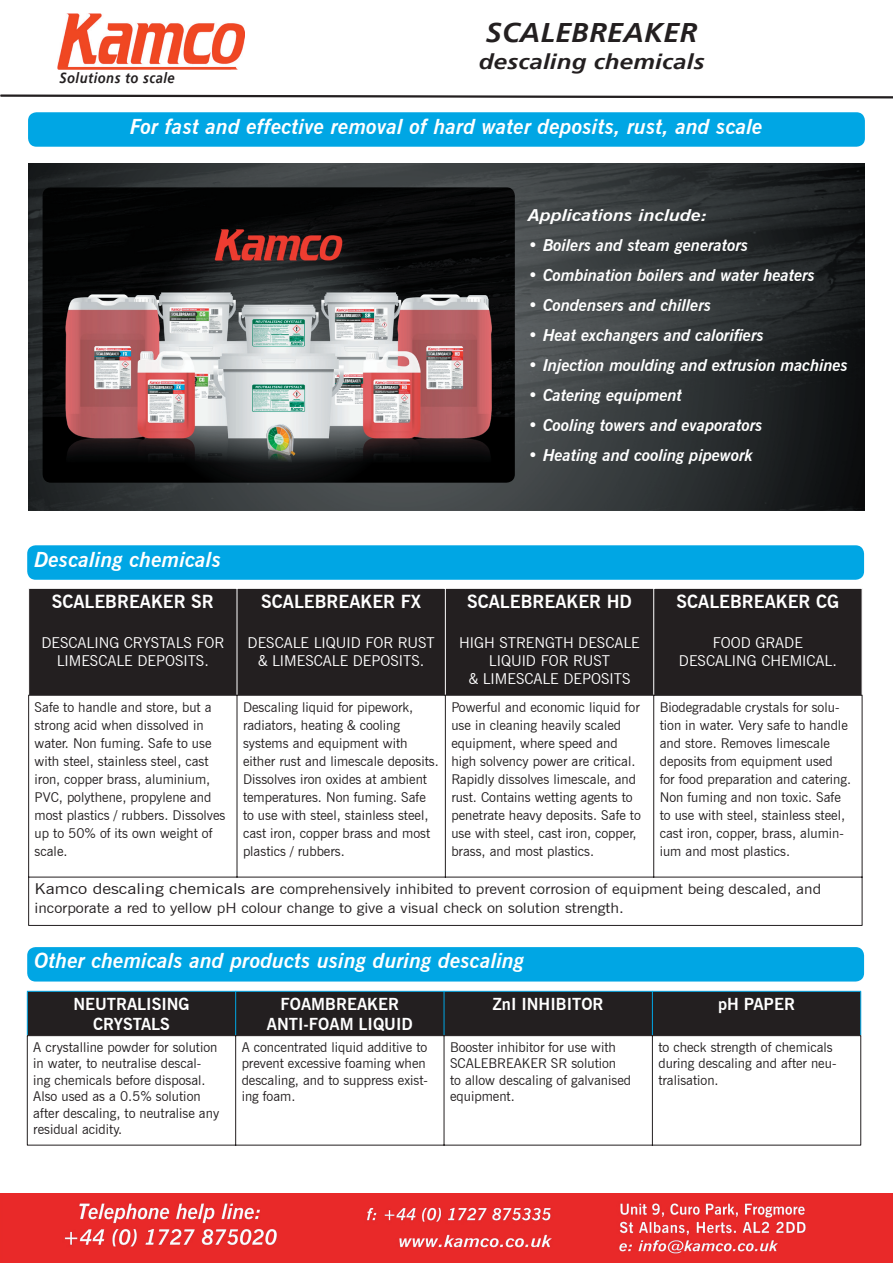
<style>
.page{position:relative;width:893px;height:1263px;background:#fff}
.page>*{position:absolute;margin:0;border:0;box-sizing:border-box;transform-origin:0 0}
.t1{font:italic 700 27px "Frutiger Linotype";letter-spacing:.01em;color:#231f20;scale:1.06 1}
.t2{font:italic 700 21px "News Gothic BT";letter-spacing:.01em;color:#fff}
.t3{font:italic 700 21px "Frutiger Linotype";letter-spacing:.01em;color:#231f20;scale:1.15 1}
.t4{font:700 18px "News Gothic BT";color:#fff}
.t5{font:italic 700 16.5px "News Gothic BT";color:#fff}
.t6{font:700 16.5px/19.8px "News Gothic BT";color:#fff;text-align:center}
.t7{font:italic 700 16.5px "News Gothic BT";color:#fff;scale:1.2 1}
.t8{font:15px/18px "News Gothic BT";color:#fff;text-align:center}
.t9{font:italic 700 14.55px "Frutiger Linotype";letter-spacing:.04em;color:#231f20;scale:.89 1}
.t10{font:14.25px/18px "News Gothic BT";color:#231f20;scale:1.11 1}
.t11{font:13.5px/18px "News Gothic BT";color:#231f20}
.s1{font-size:15px}
</style>
<div class="page">
<div style="left:28px;top:112px;width:837px;height:35px;background:#00a6e4"></div>
<img style="left:28px;top:163px;width:836px;height:347px">
<img style="left:43px;top:187px;width:472px;height:296px">
<div style="left:29px;top:589px;width:833px;height:106px;background:#231f20"></div>
<hr style="left:237px;top:588px;width:1px;height:107px;background:#fff">
<hr style="left:445px;top:588px;width:1px;height:107px;background:#fff">
<hr style="left:653px;top:588px;width:1px;height:107px;background:#fff">
<hr style="left:28px;top:695px;width:209px;height:1px;background:#231f20">
<hr style="left:28px;top:696px;width:1px;height:181px;background:#231f20">
<hr style="left:237px;top:695px;width:208px;height:1px;background:#231f20">
<hr style="left:237px;top:695px;width:1px;height:182px;background:#231f20">
<hr style="left:446px;top:695px;width:207px;height:1px;background:#231f20">
<hr style="left:445px;top:695px;width:1px;height:182px;background:#231f20">
<hr style="left:654px;top:695px;width:208px;height:1px;background:#231f20">
<hr style="left:653px;top:695px;width:1px;height:182px;background:#231f20">
<hr style="left:862px;top:696px;width:1px;height:181px;background:#231f20">
<hr style="left:28px;top:877px;width:209px;height:1px;background:#231f20">
<hr style="left:28px;top:877px;width:1px;height:48px;background:#231f20">
<hr style="left:237px;top:877px;width:208px;height:1px;background:#231f20">
<hr style="left:446px;top:877px;width:207px;height:1px;background:#231f20">
<hr style="left:654px;top:877px;width:208px;height:1px;background:#231f20">
<hr style="left:862px;top:877px;width:1px;height:48px;background:#231f20">
<hr style="left:28px;top:925px;width:209px;height:1px;background:#231f20">
<hr style="left:237px;top:925px;width:208px;height:1px;background:#231f20">
<hr style="left:445px;top:925px;width:209px;height:1px;background:#231f20">
<hr style="left:654px;top:925px;width:208px;height:1px;background:#231f20">
<hr style="left:27px;top:1036px;width:1px;height:109px;background:#231f20">
<hr style="left:235px;top:1035px;width:1px;height:110px;background:#231f20">
<hr style="left:444px;top:1035px;width:1px;height:110px;background:#231f20">
<hr style="left:652px;top:1035px;width:1px;height:110px;background:#231f20">
<div style="left:27px;top:991px;width:834px;height:45px;background:#231f20"></div>
<hr style="left:860px;top:1036px;width:1px;height:109px;background:#231f20">
<hr style="left:27px;top:1145px;width:208px;height:1px;background:#231f20">
<hr style="left:236px;top:1145px;width:208px;height:1px;background:#231f20">
<hr style="left:444px;top:1145px;width:208px;height:1px;background:#231f20">
<hr style="left:653px;top:1145px;width:208px;height:1px;background:#231f20">
<img style="left:0;top:1193px;width:893px;height:70px">
<img style="left:58px;top:14px;width:186px;height:55px">
<svg style="left:0;top:94px;width:893px;height:5px"></svg>
<div style="left:27px;top:545px;width:837px;height:35px;background:#00a6e4"></div>
<div style="left:27px;top:947px;width:837px;height:34px;background:#00a6e4"></div>
<p class="t9" style="left:59px;top:69px;width:131px">Solutions to scale</p>
<h1 class="t1" style="left:486px;top:16px;width:201px">SCALEBREAKER</h1>
<h2 class="t3" style="left:479px;top:49px;width:198px">descaling chemicals</h2>
<h2 class="t2" style="left:130px;top:113px;width:634px">For fast and effective removal of hard water deposits, rust, and scale</h2>
<p class="t7" style="left:528px;top:205px;width:151px">Applications include:</p>
<p class="t5" style="left:528px;top:235px;width:221px">• Boilers and steam generators</p>
<p class="t5" style="left:528px;top:265px;width:288px">• Combination boilers and water heaters</p>
<p class="t5" style="left:528px;top:295px;width:185px">• Condensers and chillers</p>
<p class="t5" style="left:528px;top:325px;width:237px">• Heat exchangers and calorifiers</p>
<p class="t5" style="left:528px;top:355px;width:321px">• Injection moulding and extrusion machines</p>
<p class="t5" style="left:528px;top:385px;width:155px">• Catering equipment</p>
<p class="t5" style="left:528px;top:415px;width:236px">• Cooling towers and evaporators</p>
<p class="t5" style="left:528px;top:445px;width:226px">• Heating and cooling pipework</p>
<h2 class="t2" style="left:35px;top:546px;width:188px">Descaling chemicals</h2>
<h3 class="t4" style="left:52px;top:591px;width:164px">SCALEBREAKER SR</h3>
<p class="t8" style="left:41px;top:633px;width:184px">DESCALING CRYSTALS FOR<br>LIMESCALE DEPOSITS.</p>
<h3 class="t4" style="left:261px;top:591px;width:161px">SCALEBREAKER FX</h3>
<p class="t8" style="left:248px;top:633px;width:189px">DESCALE LIQUID FOR RUST &amp; LIMESCALE DEPOSITS.</p>
<h3 class="t4" style="left:467px;top:591px;width:166px">SCALEBREAKER HD</h3>
<p class="t8" style="left:459px;top:633px;width:182px">HIGH STRENGTH DESCALE<br>LIQUID FOR RUST<br>&amp; LIMESCALE DEPOSITS</p>
<h3 class="t4" style="left:677px;top:591px;width:164px">SCALEBREAKER CG</h3>
<p class="t8" style="left:679px;top:633px;width:160px">FOOD GRADE<br>DESCALING CHEMICAL.</p>
<p class="t11" style="left:35px;top:698px;width:192px">Safe to handle and store, but a strong acid when dissolved in water. Non fuming. Safe to use with steel, stainless steel, cast iron, copper brass, aluminium,<br>PVC, polythene, propylene and most plastics / rubbers. Dissolves up to 50% of its own weight of scale.</p>
<p class="t11" style="left:243px;top:698px;width:197px">Descaling liquid for pipework, radiators, heating &amp; cooling systems and equipment with either rust and limescale deposits.<br>Dissolves iron oxides at ambient temperatures. Non fuming. Safe to use with steel, stainless steel, cast iron, copper brass and most plastics / rubbers.</p>
<p class="t11" style="left:451px;top:698px;width:191px">Powerful and economic liquid for use in cleaning heavily scaled equipment, where speed and high solvency power are critical.<br>Rapidly dissolves limescale, and rust. Contains wetting agents to penetrate heavy deposits. Safe to use with steel, cast iron, copper, brass, and most plastics.</p>
<p class="t11" style="left:660px;top:698px;width:193px">Biodegradable crystals for solu&shy;tion in water. Very safe to handle and store. Removes limescale deposits from equipment used<br>for food preparation and catering.<br>Non fuming and non toxic. Safe to use with steel, stainless steel, cast iron, copper, brass, alumin&shy;ium and most plastics.</p>
<p class="t10" style="left:35px;top:880px;width:710px"><span class="s1">Kamco descaling chemicals are</span> comprehensively inhibited to prevent corrosion of equipment being descaled, and incorporate a red to yellow pH colour change to give a visual check on solution strength.</p>
<h2 class="t2" style="left:35px;top:948px;width:491px">Other chemicals and products using during descaling</h2>
<p class="t6" style="left:73px;top:994px;width:118px">NEUTRALISING<br>CRYSTALS</p>
<p class="t6" style="left:267px;top:994px;width:147px">FOAMBREAKER<br>ANTI-FOAM LIQUID</p>
<p class="t6" style="left:493px;top:994px;width:112px">ZnI INHIBITOR</p>
<p class="t6" style="left:718px;top:994px;width:78px">pH PAPER</p>
<p class="t11" style="left:33px;top:1039px;width:187px;line-height:16.5px">A crystalline powder for solution in water, to neutralise descal&shy;ing chemicals before disposal.<br>Also used as a 0.5% solution after descaling, to neutralise any residual acidity.</p>
<p class="t11" style="left:242px;top:1039px;width:188px;line-height:16.5px">A concentrated liquid additive to prevent excessive foaming when descaling, and to suppress exist&shy;ing foam.</p>
<p class="t11" style="left:450px;top:1039px;width:183px;line-height:16.5px">Booster inhibitor for use with<br>SCALEBREAKER SR solution<br>to allow descaling of galvanised equipment.</p>
<p class="t11" style="left:658px;top:1039px;width:180px;line-height:16.5px">to check strength of chemicals during descaling and after neu&shy;tralisation.</p>
</div>
